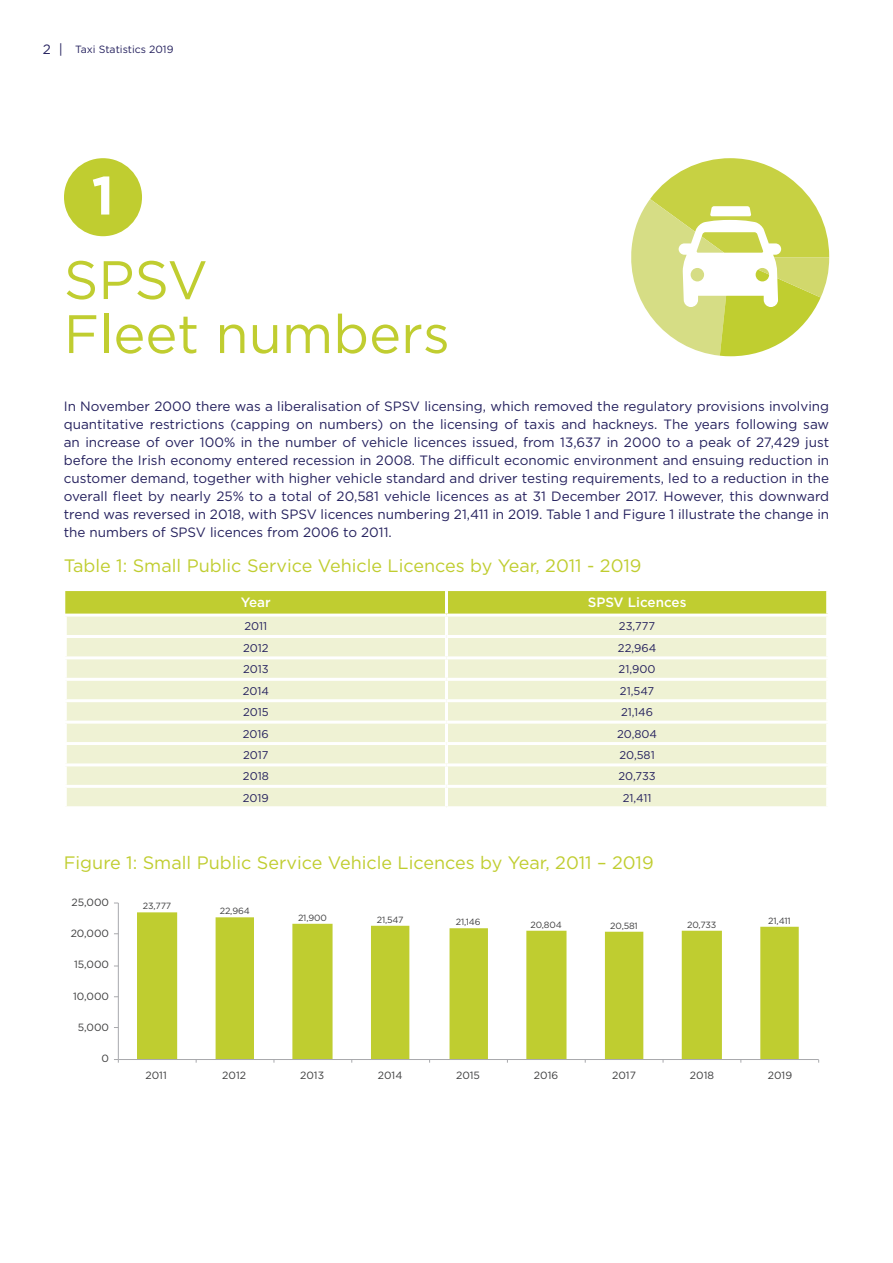
<style>
.page{position:relative;width:893px;height:1263px;background:#fff}
.page>*{position:absolute;margin:0;border:0;box-sizing:border-box;transform-origin:0 0}
.heading_1{font:54px/54px "Gotham";color:#c0cd30}
.heading_1-2{font:700 54px "Gotham";color:#fff}
.subhead{font:18px "Gotham";color:#c0cd30}
.Body{font:13.5px/18px "Gotham";color:#25215e;text-align:justify}
.Table_Heading{font:500 13.5px "Gotham";color:#fff}
.table_text{font:11.25px "Gotham";color:#25215e}
.t1{font:10.5px "Gotham";color:#3e3e3f}
.t2{font:10.5px "Gotham";color:#25215e}
.t3{font:9px "Gotham";letter-spacing:-.015em;color:#3e3e3f}
.s1{font-size:13.5px}
</style>
<div class="page">
<div style="left:64px;top:158px;width:78px;height:78px;background:#c0cd30;border-radius:50%"></div>
<svg style="left:65px;top:591px;width:761px;height:23px;background:#c1cd34"></svg>
<div style="left:67px;top:617px;width:759px;height:189px;background:#eff2d4"></div>
<hr style="left:445px;top:591px;width:3px;height:23px;background:#fff">
<hr style="left:445px;top:617px;width:3px;height:18px;background:#fff">
<hr style="left:64px;top:635px;width:382px;height:3px;background:#fff">
<hr style="left:446px;top:635px;width:383px;height:3px;background:#fff">
<hr style="left:445px;top:638px;width:3px;height:18px;background:#fff">
<hr style="left:64px;top:656px;width:382px;height:3px;background:#fff">
<hr style="left:446px;top:656px;width:383px;height:3px;background:#fff">
<hr style="left:445px;top:659px;width:3px;height:19px;background:#fff">
<hr style="left:64px;top:678px;width:382px;height:3px;background:#fff">
<hr style="left:446px;top:678px;width:383px;height:3px;background:#fff">
<hr style="left:445px;top:681px;width:3px;height:18px;background:#fff">
<hr style="left:64px;top:699px;width:382px;height:3px;background:#fff">
<hr style="left:446px;top:699px;width:383px;height:3px;background:#fff">
<hr style="left:445px;top:702px;width:3px;height:19px;background:#fff">
<hr style="left:64px;top:721px;width:382px;height:3px;background:#fff">
<hr style="left:446px;top:721px;width:383px;height:3px;background:#fff">
<hr style="left:445px;top:724px;width:3px;height:18px;background:#fff">
<hr style="left:64px;top:742px;width:382px;height:3px;background:#fff">
<hr style="left:446px;top:742px;width:383px;height:3px;background:#fff">
<hr style="left:445px;top:745px;width:3px;height:18px;background:#fff">
<hr style="left:64px;top:763px;width:382px;height:3px;background:#fff">
<hr style="left:446px;top:763px;width:383px;height:3px;background:#fff">
<hr style="left:445px;top:766px;width:3px;height:19px;background:#fff">
<hr style="left:64px;top:785px;width:382px;height:3px;background:#fff">
<hr style="left:446px;top:785px;width:383px;height:3px;background:#fff">
<hr style="left:445px;top:788px;width:3px;height:18px;background:#fff">
<svg style="left:631px;top:158px;width:198px;height:198px"></svg>
<svg style="left:137px;top:912px;width:662px;height:147px"></svg>
<hr style="left:118px;top:903px;width:1px;height:156px;background:#a8a9ad">
<hr style="left:118px;top:1059px;width:701px;height:1px;background:#a8a9ad">
<p class="t2" style="left:43px;top:43px;width:132px"><span class="s1">2 |</span> Taxi Statistics 2019</p>
<p class="heading_1-2" style="left:92px;top:164px;width:24px">1</p>
<p class="heading_1" style="left:64px;top:252px;width:388px">SPSV<br>Fleet numbers</p>
<p class="Body" style="left:64px;top:397px;width:767px">In November 2000 there was a liberalisation of SPSV licensing, which removed the regulatory provisions involving quantitative restrictions (capping on numbers) on the licensing of taxis and hackneys. The years following saw an increase of over 100% in the number of vehicle licences issued, from 13,637 in 2000 to a peak of 27,429 just before the Irish economy entered recession in 2008. The difficult economic environment and ensuing reduction in customer demand, together with higher vehicle standard and driver testing requirements, led to a reduction in the overall fleet by nearly 25% to a total of 20,581 vehicle licences as at 31 December 2017. However, this downward trend was reversed in 2018, with SPSV licences numbering 21,411 in 2019. Table 1 and Figure 1 illustrate the change in the numbers of SPSV licences from 2006 to 2011.</p>
<p class="subhead" style="left:64px;top:556px;width:579px">Table 1: Small Public Service Vehicle Licences by Year, 2011 - 2019</p>
<p class="Table_Heading" style="left:241px;top:594px;width:31px">Year</p>
<p class="Table_Heading" style="left:588px;top:594px;width:100px">SPSV Licences</p>
<p class="table_text" style="left:244px;top:620px;width:24px">2011</p>
<p class="table_text" style="left:619px;top:620px;width:38px">23,777</p>
<p class="table_text" style="left:243px;top:642px;width:27px">2012</p>
<p class="table_text" style="left:618px;top:642px;width:40px">22,964</p>
<p class="table_text" style="left:243px;top:663px;width:27px">2013</p>
<p class="table_text" style="left:619px;top:663px;width:38px">21,900</p>
<p class="table_text" style="left:243px;top:684px;width:28px">2014</p>
<p class="table_text" style="left:620px;top:684px;width:36px">21,547</p>
<p class="table_text" style="left:243px;top:706px;width:27px">2015</p>
<p class="table_text" style="left:621px;top:706px;width:33px">21,146</p>
<p class="table_text" style="left:243px;top:727px;width:28px">2016</p>
<p class="table_text" style="left:617px;top:727px;width:41px">20,804</p>
<p class="table_text" style="left:243px;top:749px;width:27px">2017</p>
<p class="table_text" style="left:619px;top:749px;width:37px">20,581</p>
<p class="table_text" style="left:243px;top:770px;width:27px">2018</p>
<p class="table_text" style="left:618px;top:770px;width:39px">20,733</p>
<p class="table_text" style="left:243px;top:791px;width:28px">2019</p>
<p class="table_text" style="left:623px;top:791px;width:30px">21,411</p>
<p class="subhead" style="left:64px;top:853px;width:591px">Figure 1: Small Public Service Vehicle Licences by Year, 2011 – 2019</p>
<p class="t1" style="left:72px;top:896px;width:39px">25,000</p>
<p class="t1" style="left:71px;top:928px;width:40px">20,000</p>
<p class="t1" style="left:74px;top:959px;width:37px">15,000</p>
<p class="t1" style="left:73px;top:990px;width:37px">10,000</p>
<p class="t1" style="left:78px;top:1021px;width:33px">5,000</p>
<p class="t1" style="left:102px;top:1052px;width:9px">0</p>
<p class="t1" style="left:146px;top:1069px;width:23px">2011</p>
<p class="t1" style="left:222px;top:1069px;width:25px">2012</p>
<p class="t1" style="left:300px;top:1069px;width:25px">2013</p>
<p class="t1" style="left:378px;top:1069px;width:26px">2014</p>
<p class="t1" style="left:456px;top:1069px;width:25px">2015</p>
<p class="t1" style="left:534px;top:1069px;width:26px">2016</p>
<p class="t1" style="left:612px;top:1069px;width:25px">2017</p>
<p class="t1" style="left:690px;top:1069px;width:26px">2018</p>
<p class="t1" style="left:768px;top:1069px;width:26px">2019</p>
<p class="t3" style="left:143px;top:901px;width:30px">23,777</p>
<p class="t3" style="left:220px;top:906px;width:31px">22,964</p>
<p class="t3" style="left:298px;top:913px;width:30px">21,900</p>
<p class="t3" style="left:377px;top:914px;width:28px">21,547</p>
<p class="t3" style="left:456px;top:917px;width:26px">21,146</p>
<p class="t3" style="left:530px;top:919px;width:33px">20,804</p>
<p class="t3" style="left:610px;top:920px;width:29px">20,581</p>
<p class="t3" style="left:687px;top:919px;width:31px">20,733</p>
<p class="t3" style="left:768px;top:915px;width:24px">21,411</p>
</div>
